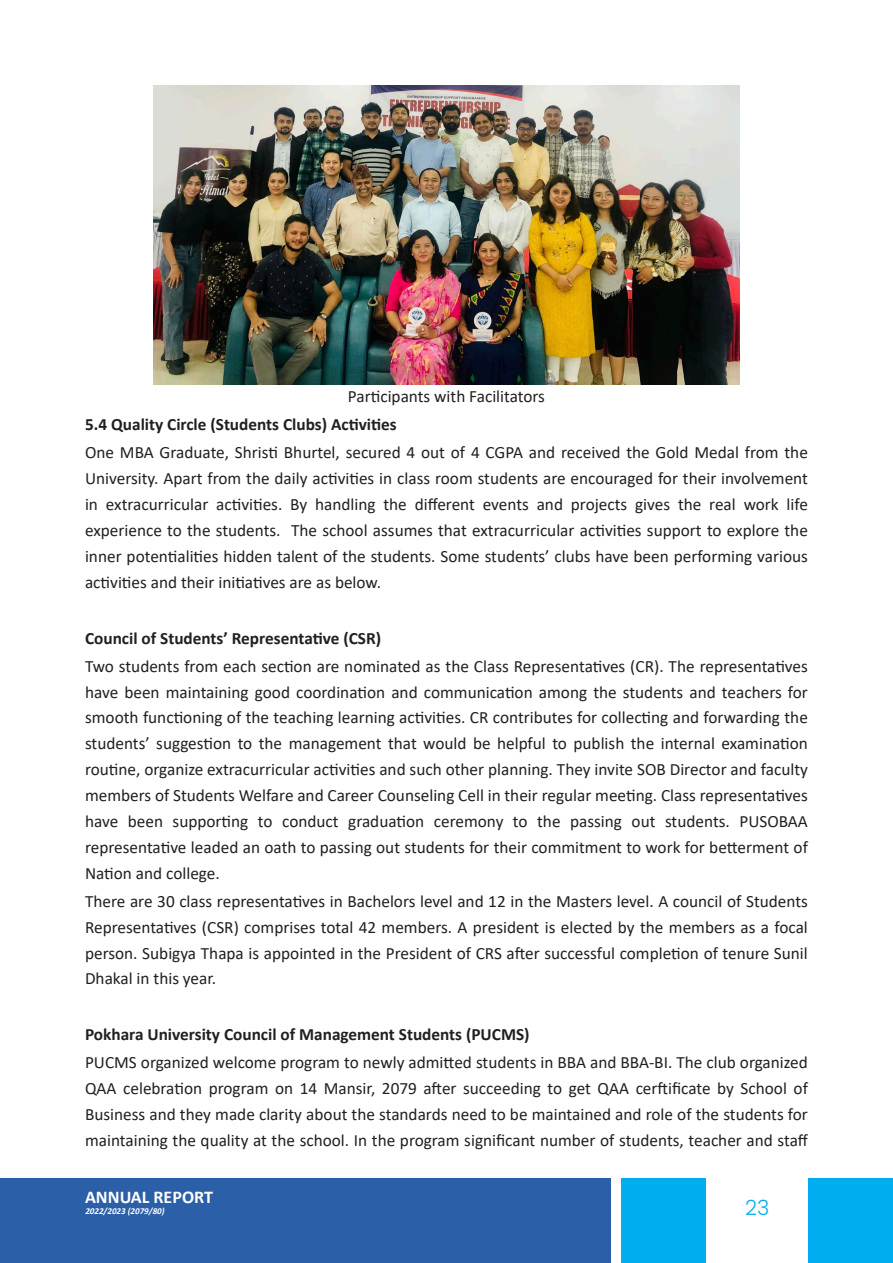
<style>
.page{position:relative;width:893px;height:1263px;background:#fff}
.page>*{position:absolute;margin:0;border:0;box-sizing:border-box;transform-origin:0 0}
.t1{font:300 21px "Poppins";color:#00aeef}
.t2{font:700 18px "Calibri";color:#fff}
.t3{font:17.25px/25.8px "Calibri";color:#231f20;text-align:justify}
.t4{font:700 17.25px "Calibri";color:#231f20}
.t5{font:italic 700 9px "Calibri";color:#fff}
</style>
<div class="page">
<div style="left:0;top:1178px;width:610px;height:85px;background:#2b5fa8"></div>
<div style="left:621px;top:1178px;width:272px;height:85px;background:#00aeef"></div>
<div style="left:707px;top:1178px;width:101px;height:85px;background:#fff"></div>
<img style="left:153px;top:85px;width:587px;height:299px">
<p class="t3" style="left:348px;top:383px;width:199px">Participants with Facilitators</p>
<p class="t4" style="left:85px;top:412px;width:313px">5.4 Quality Circle (Students Clubs) Activities</p>
<p class="t3" style="left:85px;top:439px;width:724px">One MBA Graduate, Shristi Bhurtel, secured 4 out of 4 CGPA and received the Gold Medal from the University. Apart from the daily activities in class room students are encouraged for their involvement in extracurricular activities. By handling the different events and projects gives the real work life experience to the students. The school assumes that extracurricular activities support to explore the inner potentialities hidden talent of the students. Some students’ clubs have been performing various activities and their initiatives are as below.</p>
<p class="t4" style="left:85px;top:626px;width:298px">Council of Students’ Representative (CSR)</p>
<p class="t3" style="left:85px;top:653px;width:724px">Two students from each section are nominated as the Class Representatives (CR). The representatives have been maintaining good coordination and communication among the students and teachers for smooth functioning of the teaching learning activities. CR contributes for collecting and forwarding the students’ suggestion to the management that would be helpful to publish the internal examination routine, organize extracurricular activities and such other planning. They invite SOB Director and faculty members of Students Welfare and Career Counseling Cell in their regular meeting. Class representatives have been supporting to conduct graduation ceremony to the passing out students. PUSOBAA representative leaded an oath to passing out students for their commitment to work for betterment of Nation and college.</p>
<p class="t3" style="left:85px;top:888px;width:724px">There are 30 class representatives in Bachelors level and 12 in the Masters level. A council of Students Representatives (CSR) comprises total 42 members. A president is elected by the members as a focal person. Subigya Thapa is appointed in the President of CRS after successful completion of tenure Sunil Dhakal in this year.</p>
<p class="t4" style="left:85px;top:1022px;width:446px">Pokhara University Council of Management Students (PUCMS)</p>
<p class="t3" style="left:85px;top:1049px;width:725px">PUCMS organized welcome program to newly admitted students in BBA and BBA-BI. The club organized QAA celebration program on 14 Mansir, 2079 after succeeding to get QAA cerftificate by School of Business and they made clarity about the standards need to be maintained and role of the students for maintaining the quality at the school. In the program significant number of students, teacher and staff</p>
<p class="t2" style="left:85px;top:1185px;width:130px">ANNUAL REPORT</p>
<p class="t5" style="left:85px;top:1205px;width:83px">2022/2023 (2079/80)</p>
<p class="t1" style="left:745px;top:1195px;width:26px">23</p>
</div>
